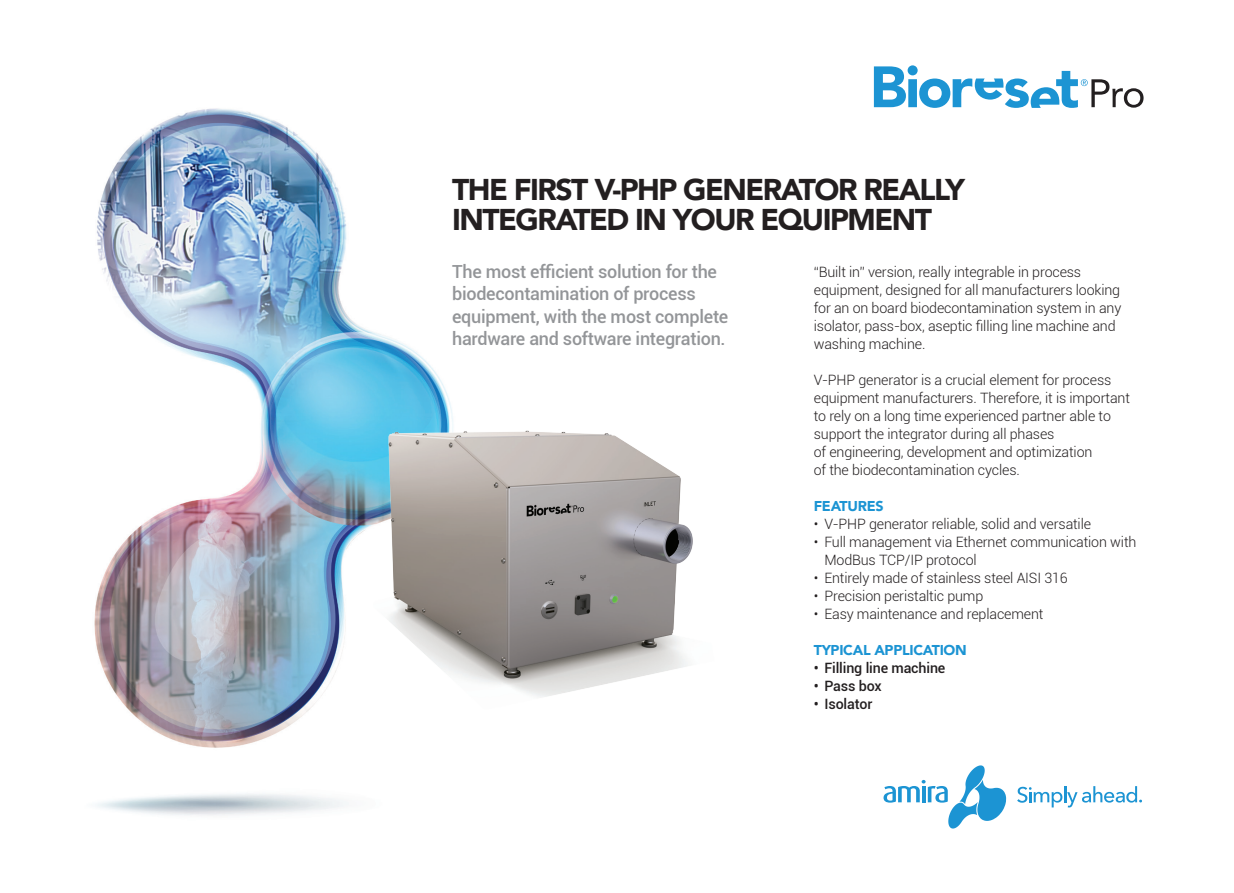
<style>
.page{position:relative;width:1234px;height:893px;background:#fff}
.page>*{position:absolute;margin:0;border:0;box-sizing:border-box;transform-origin:0 0}
.t1{font:900 30px/30px "Avenir";letter-spacing:-.05em;color:#231f20}
.t2{font:500 18px/22.5px "Roboto";letter-spacing:-.015em;color:#939598}
.t3{font:300 14.25px/18px "Roboto";letter-spacing:-.01em;color:#231f20}
.t4{font:500 14.25px "Roboto";letter-spacing:-.01em;color:#231f20}
.t5{font:900 14.25px "Avenir";letter-spacing:-.02em;color:#1c94d3}
</style>
<div class="page">
<img style="left:94px;top:108px;width:357px;height:708px">
<img style="left:349px;top:404px;width:344px;height:305px">
<svg style="left:1017px;top:786px;width:124px;height:21px"></svg>
<svg style="left:883px;top:765px;width:123px;height:63px"></svg>
<svg style="left:873px;top:65px;width:270px;height:43px"></svg>
<h1 class="t1" style="left:452px;top:174px;width:514px">THE FIRST V-PHP GENERATOR REALLY<br>INTEGRATED IN YOUR EQUIPMENT</h1>
<p class="t2" style="left:452px;top:260px;width:278px">The most efficient solution for the biodecontamination of process equipment, with the most complete hardware and software integration.</p>
<p class="t3" style="left:813px;top:263px;width:309px">“Built in” version, really integrable in process equipment, designed for all manufacturers looking for an on board biodecontamination system in any isolator, pass-box, aseptic filling line machine and washing machine.</p>
<p class="t3" style="left:813px;top:371px;width:317px">V-PHP generator is a crucial element for process equipment manufacturers. Therefore, it is important to rely on a long time experienced partner able to support the integrator during all phases<br>of engineering, development and optimization<br>of the biodecontamination cycles.</p>
<p class="t5" style="left:813px;top:494px;width:71px">FEATURES</p>
<p class="t3" style="left:813px;top:515px;width:279px">• V-PHP generator reliable, solid and versatile</p>
<p class="t3" style="left:824px;top:533px;width:313px;text-indent:-11px">• Full management via Ethernet communication with<br>ModBus TCP/IP protocol</p>
<p class="t3" style="left:813px;top:569px;width:255px">• Entirely made of stainless steel AISI 316</p>
<p class="t3" style="left:813px;top:587px;width:171px">• Precision peristaltic pump</p>
<p class="t3" style="left:813px;top:605px;width:231px">• Easy maintenance and replacement</p>
<p class="t5" style="left:813px;top:638px;width:26px">TYPICAL</p>
<p class="t5" style="left:874px;top:638px;width:19px">APPLICATIO</p>
<p class="t5" style="left:955px;top:638px;width:13px">N</p>
<p class="t4" style="left:813px;top:658px;width:133px">• Filling line machine</p>
<p class="t4" style="left:813px;top:676px;width:69px">• Pass box</p>
<p class="t4" style="left:813px;top:694px;width:60px">• Isolator</p>
</div>
